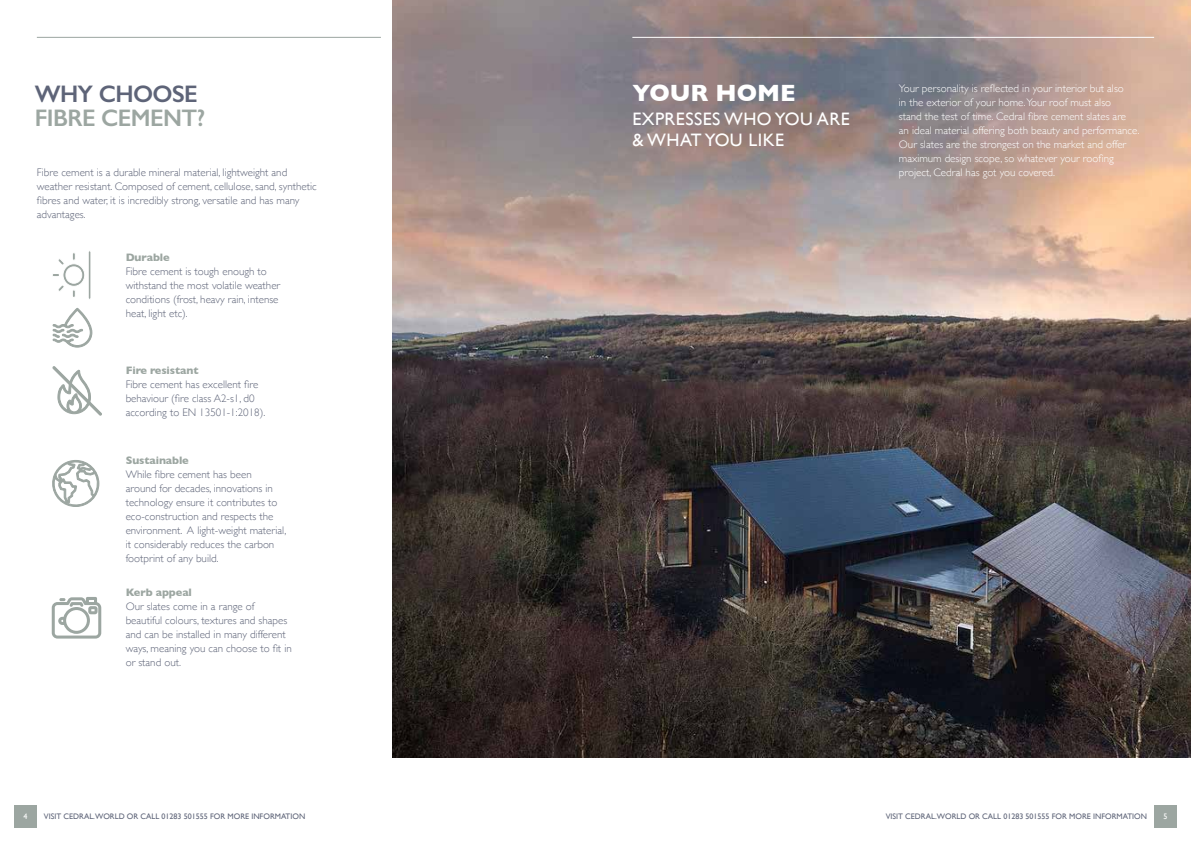
<style>
.page{position:relative;width:1191px;height:842px;background:#fff}
.page>*{position:absolute;margin:0;border:0;box-sizing:border-box;transform-origin:0 0}
.t1{font:600 24px "Gill Sans";letter-spacing:-.025em;color:#9ca6a1}
.t2{font:600 24px "Gill Sans";letter-spacing:-.025em;color:#5e6478}
.t3{font:700 24px "Gill Sans";color:#fff}
.t4{font:18px/21px "Gill Sans";letter-spacing:.025em;color:#fff}
.t5{font:300 11px/14px "Gill Sans";color:#5e6478}
.t6{font:300 11px/14px "Gill Sans";color:#fff}
.t7{font:700 11px "Gill Sans";letter-spacing:-.01em;color:#9ca6a1}
.t8{font:8px "Gill Sans";color:#5e6478}
.t9{font:8px "Gill Sans";color:#fff}
</style>
<div class="page">
<img style="left:392px;top:0;width:799px;height:758px">
<hr style="left:632px;top:37px;width:522px;height:1px;background:#fff">
<hr style="left:37px;top:37px;width:344px;height:1px;background:#9ca6a1">
<div style="left:1154px;top:805px;width:22px;height:23px;background:#9ca6a1"></div>
<div style="left:14px;top:805px;width:23px;height:23px;background:#9ca6a1"></div>
<svg style="left:52px;top:366px;width:50px;height:50px"></svg>
<svg style="left:52px;top:253px;width:33px;height:44px"></svg>
<div style="left:88px;top:251px;width:3px;height:48px;border:1px solid #fff"></div>
<svg style="left:52px;top:597px;width:49px;height:42px"></svg>
<svg style="left:52px;top:460px;width:47px;height:47px"></svg>
<svg style="left:53px;top:308px;width:39px;height:40px"></svg>
<h1 class="t2" style="left:35px;top:79px;width:165px">WHY CHOOSE</h1>
<h1 class="t1" style="left:35px;top:103px;width:172px">FIBRE CEMENT?</h1>
<p class="t5" style="left:37px;top:165px;width:281px">Fibre cement is a durable mineral material, lightweight and weather resistant. Composed of cement, cellulose, sand, synthetic fibres and water, it is incredibly strong, versatile and has many advantages.</p>
<p class="t7" style="left:126px;top:248px;width:45px">Durable</p>
<p class="t5" style="left:126px;top:264px;width:156px">Fibre cement is tough enough to withstand the most volatile weather conditions (frost, heavy rain, intense heat, light etc).</p>
<p class="t7" style="left:126px;top:362px;width:74px">Fire resistant</p>
<p class="t5" style="left:126px;top:377px;width:141px">Fibre cement has excellent fire behaviour (fire class A2-s1, d0 according to EN 13501-1:2018).</p>
<p class="t7" style="left:126px;top:451px;width:65px">Sustainable</p>
<p class="t5" style="left:126px;top:467px;width:162px">While fibre cement has been<br>around for decades, innovations in technology ensure it contributes to eco-construction and respects the environment. A light-weight material, it considerably reduces the carbon footprint of any build.</p>
<p class="t7" style="left:126px;top:583px;width:68px">Kerb appeal</p>
<p class="t5" style="left:126px;top:598px;width:168px">Our slates come in a range of beautiful colours, textures and shapes and can be installed in many different ways, meaning you can choose to fit in or stand out.</p>
<h1 class="t3" style="left:632px;top:74px;width:165px">YOUR HOME</h1>
<h2 class="t4" style="left:632px;top:108px;width:219px">EXPRESSES WHO YOU ARE &amp; WHAT YOU LIKE</h2>
<p class="t6" style="left:899px;top:81px;width:242px">Your personality is reflected in your interior but also<br>in the exterior of your home.Your roof must also<br>stand the test of time. Cedral fibre cement slates are<br>an ideal material offering both beauty and performance.<br>Our slates are the strongest on the market and offer maximum design scope, so whatever your roofing project, Cedral has got you covered.</p>
<p class="t9" style="left:24px;top:812px;width:5px">4</p>
<p class="t8" style="left:44px;top:812px;width:263px">VISIT CEDRAL.WORLD OR CALL 01283 501555 FOR MORE INFORMATION</p>
<p class="t8" style="left:885px;top:812px;width:263px">VISIT CEDRAL.WORLD OR CALL 01283 501555 FOR MORE INFORMATION</p>
<p class="t9" style="left:1163px;top:812px;width:5px">5</p>
</div>
